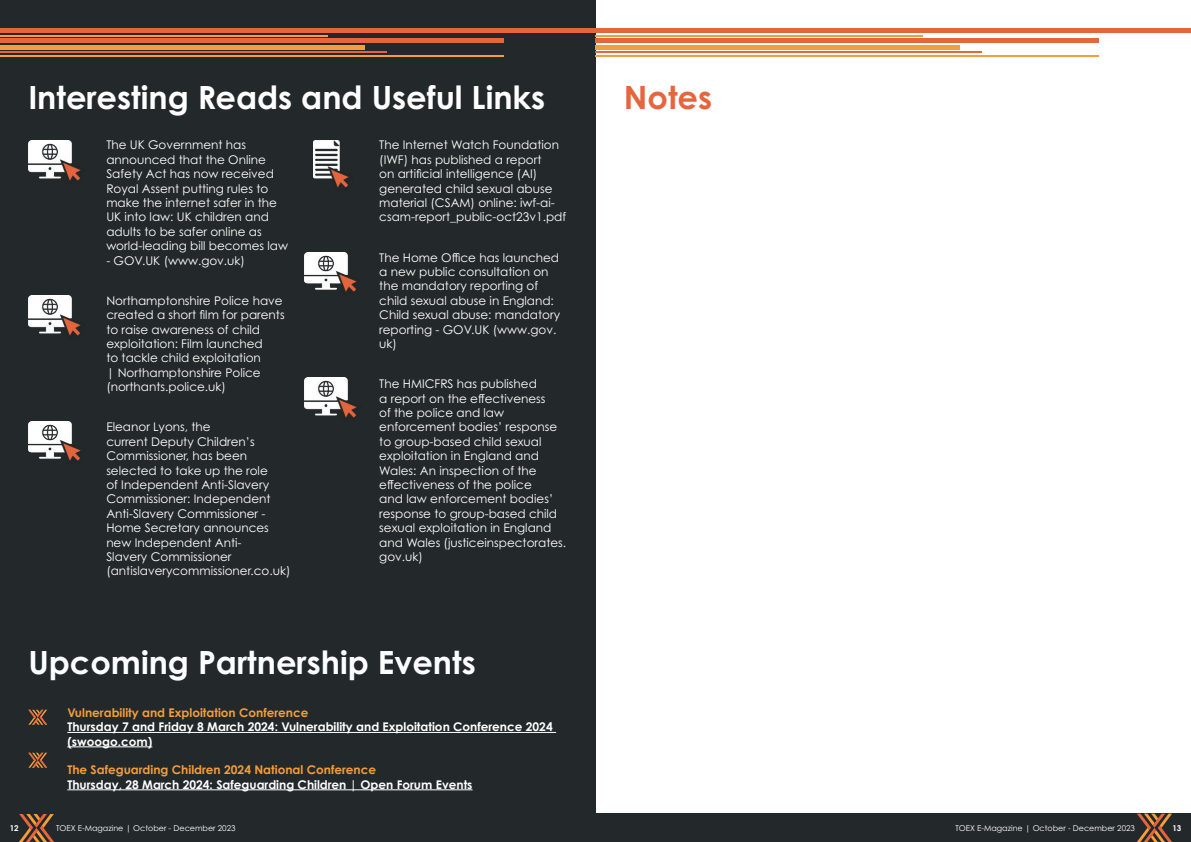
<style>
.page{position:relative;width:1191px;height:842px;background:#fff}
.page>*{position:absolute;margin:0;border:0;box-sizing:border-box;transform-origin:0 0}
.t1{font:700 32px "Century Gothic Pro";color:#fff}
.t2{font:700 32px "Century Gothic Pro";color:#fdfeff}
.t3{font:700 32px "Century Gothic Pro";color:#e6653d}
.t4{font:12px/14.4px "Century Gothic Pro";color:#fff}
.t5{font:700 12px "Century Gothic Pro";color:#f59d3b}
.t6{font:700 12px/14.4px "Century Gothic Pro";color:#fff}
.t7{font:700 12px "Century Gothic Pro";color:#fdfeff}
.t8{font:8px "Century Gothic Pro";color:#fff}
.t9{font:700 8px "Century Gothic Pro";color:#fff}
</style>
<div class="page">
<div style="left:0;top:814px;width:1191px;height:28px;background:#23292a"></div>
<svg style="left:19px;top:814px;width:35px;height:28px"></svg>
<svg style="left:1137px;top:814px;width:35px;height:28px"></svg>
<div style="left:0;top:0;width:595px;height:814px;background:#23292a"></div>
<div style="left:0;top:28px;width:879px;height:5px;background:#e6653d"></div>
<hr style="left:0;top:39px;width:503px;height:4px;background:#e6653d">
<hr style="left:0;top:35px;width:327px;height:2px;background:#f59d3b">
<hr style="left:0;top:51px;width:387px;height:2px;background:#e6653d">
<hr style="left:0;top:55px;width:503px;height:2px;background:#f59d3b">
<hr style="left:0;top:45px;width:364px;height:4px;background:#f59d3b">
<img style="left:28px;top:141px;width:53px;height:40px">
<img style="left:28px;top:296px;width:53px;height:40px">
<img style="left:28px;top:421px;width:53px;height:40px">
<img style="left:305px;top:377px;width:52px;height:41px">
<img style="left:305px;top:252px;width:52px;height:40px">
<hr style="left:67px;top:732px;width:489px;height:1px;background:#fff">
<hr style="left:67px;top:746px;width:85px;height:1px;background:#fff">
<hr style="left:67px;top:789px;width:405px;height:1px;background:#fdfeff">
<svg style="left:28px;top:710px;width:19px;height:15px"></svg>
<svg style="left:28px;top:753px;width:19px;height:15px"></svg>
<img style="left:313px;top:141px;width:36px;height:47px">
<div style="left:595px;top:28px;width:596px;height:5px;background:#e6653d"></div>
<hr style="left:595px;top:39px;width:503px;height:4px;background:#e6653d">
<hr style="left:595px;top:35px;width:328px;height:2px;background:#f59d3b">
<hr style="left:595px;top:51px;width:387px;height:2px;background:#e6653d">
<hr style="left:595px;top:55px;width:503px;height:2px;background:#f59d3b">
<hr style="left:595px;top:45px;width:365px;height:4px;background:#f59d3b">
<h1 class="t1" style="left:28px;top:77px;width:518px">Interesting Reads and Useful Links</h1>
<p class="t4" style="left:106px;top:138px;width:183px">The UK Government has announced that the Online<br>Safety Act has now received<br>Royal Assent putting rules to make the internet safer in the<br>UK into law: UK children and adults to be safer online as world-leading bill becomes law</p>
<p class="t4" style="left:106px;top:253px;width:140px">- GOV.UK (www.gov.uk)</p>
<p class="t4" style="left:106px;top:293px;width:180px">Northamptonshire Police have created a short film for parents to raise awareness of child exploitation: Film launched<br>to tackle child exploitation<br>| Northamptonshire Police (northants.police.uk)</p>
<p class="t4" style="left:106px;top:420px;width:186px">Eleanor Lyons, the<br>current Deputy Children’s<br>Commissioner, has been selected to take up the role<br>of Independent Anti-Slavery<br>Commissioner: Independent<br>Anti-Slavery Commissioner -<br>Home Secretary announces new Independent Anti-<br>Slavery Commissioner (antislaverycommissioner.co.uk)</p>
<p class="t4" style="left:379px;top:138px;width:188px">The Internet Watch Foundation (IWF) has published a report<br>on artificial intelligence (AI) generated child sexual abuse material (CSAM) online: iwf-ai&shy;csam-report_public-oct23v1.pdf</p>
<p class="t4" style="left:379px;top:250px;width:182px">The Home Office has launched a new public consultation on the mandatory reporting of child sexual abuse in England:<br>Child sexual abuse: mandatory reporting - GOV.UK (www.gov. uk)</p>
<p class="t4" style="left:379px;top:376px;width:188px">The HMICFRS has published<br>a report on the effectiveness<br>of the police and law enforcement bodies’ response to group-based child sexual exploitation in England and<br>Wales: An inspection of the effectiveness of the police<br>and law enforcement bodies’ response to group-based child sexual exploitation in England and Wales (justiceinspectorates. gov.uk)</p>
<h1 class="t2" style="left:28px;top:642px;width:449px">Upcoming Partnership Events</h1>
<p class="t5" style="left:67px;top:705px;width:243px">Vulnerability and Exploitation Conference</p>
<p class="t6" style="left:67px;top:719px;width:487px">Thursday 7 and Friday 8 March 2024: Vulnerability and Exploitation Conference 2024 (swoogo.com)</p>
<p class="t5" style="left:67px;top:762px;width:310px">The Safeguarding Children 2024 National Conference</p>
<p class="t7" style="left:67px;top:777px;width:407px">Thursday, 28 March 2024: Safeguarding Children | Open Forum Events</p>
<h1 class="t3" style="left:624px;top:77px;width:90px">Notes</h1>
<p class="t9" style="left:10px;top:823px;width:10px">12</p>
<p class="t8" style="left:56px;top:823px;width:181px">TOEX E-Magazine | October - December 2023</p>
<p class="t8" style="left:955px;top:823px;width:181px">TOEX E-Magazine | October - December 2023</p>
<p class="t9" style="left:1172px;top:823px;width:10px">13</p>
</div>
